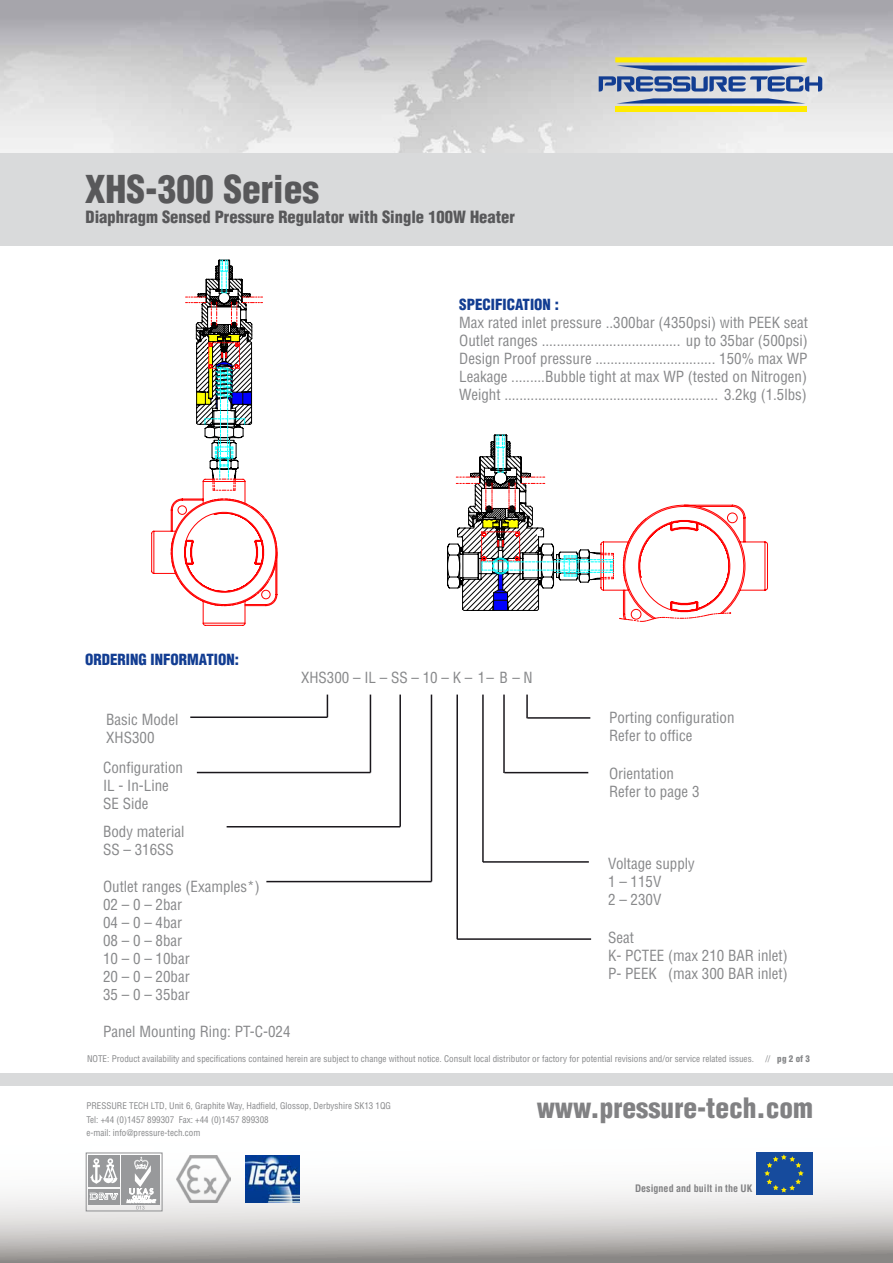
<style>
.page{position:relative;width:893px;height:1263px;background:#fff}
.page>*{position:absolute;margin:0;border:0;box-sizing:border-box;transform-origin:0 0}
.t1{font:900 condensed 37.5px "Helvetica";color:#58585a}
.t2{font:900 condensed 27.45px "Helvetica";color:#818183}
.t3{font:900 condensed 16.5px "Helvetica";color:#58585a}
.t4{font:condensed 15px/18px "Helvetica";color:#87888a}
.t5{font:900 condensed 15px "Helvetica";color:#123d92}
.t6{font:700 condensed 10.05px "Helvetica";color:#818183}
.t7{font:condensed 9px/13.5px "Helvetica";color:#87888a}
.t8{font:900 condensed 9px "Helvetica";color:#87888a}
.s1{font-weight:400}
</style>
<div class="page">
<img style="left:0;top:0;width:892px;height:153px">
<svg style="left:0;top:1085px;width:893px;height:178px"></svg>
<div style="left:0;top:1073px;width:893px;height:12px;background:#d9dadb"></div>
<div style="left:756px;top:1152px;width:56px;height:43px;background:#164b9d"></div>
<svg style="left:764px;top:1154px;width:40px;height:38px"></svg>
<div style="left:0;top:153px;width:893px;height:93px;background:#d9dadb"></div>
<svg style="left:616px;top:98px;width:190px;height:6px"></svg>
<svg style="left:599px;top:57px;width:223px;height:35px;background:#97a4a4"></svg>
<div style="left:615px;top:107px;width:192px;height:5px;background:#ffeb00"></div>
<div style="left:88px;top:1155px;width:32px;height:32px;background:#98999b"></div>
<svg style="left:90px;top:1158px;width:27px;height:26px"></svg>
<div style="left:88px;top:1189px;width:32px;height:16px;background:#98999b"></div>
<svg style="left:90px;top:1192px;width:28px;height:8px"></svg>
<div style="left:86px;top:1153px;width:76px;height:58px;border:1px solid #8d8e90"></div>
<div style="left:122px;top:1155px;width:38px;height:50px;background:#98999b"></div>
<svg style="left:127px;top:1157px;width:29px;height:52px"></svg>
<img style="left:176px;top:1156px;width:55px;height:47px">
<img style="left:245px;top:1156px;width:55px;height:47px">
<svg style="left:151px;top:259px;width:126px;height:367px"></svg>
<svg style="left:447px;top:434px;width:321px;height:188px"></svg>
<svg style="left:327px;top:694px;width:1px;height:23px"></svg>
<hr style="left:190px;top:716px;width:137px;height:2px;background:#1a171c">
<hr style="left:370px;top:694px;width:1px;height:78px;background:#1a171c">
<hr style="left:197px;top:772px;width:173px;height:1px;background:#1a171c">
<hr style="left:399px;top:694px;width:2px;height:133px;background:#1a171c">
<hr style="left:227px;top:826px;width:173px;height:1px;background:#1a171c">
<hr style="left:431px;top:694px;width:1px;height:187px;background:#1a171c">
<hr style="left:266px;top:881px;width:165px;height:1px;background:#1a171c">
<hr style="left:526px;top:694px;width:2px;height:24px;background:#1a171c">
<hr style="left:527px;top:717px;width:63px;height:2px;background:#1a171c">
<hr style="left:482px;top:694px;width:2px;height:168px;background:#1a171c">
<hr style="left:456px;top:694px;width:2px;height:245px;background:#1a171c">
<hr style="left:483px;top:861px;width:106px;height:2px;background:#1a171c">
<hr style="left:457px;top:938px;width:134px;height:2px;background:#1a171c">
<hr style="left:503px;top:694px;width:2px;height:79px;background:#1a171c">
<hr style="left:504px;top:772px;width:84px;height:1px;background:#1a171c">
<h1 class="t1" style="left:85px;top:166px;width:236px">XHS-300 Series</h1>
<p class="t3" style="left:86px;top:207px;width:431px">Diaphragm Sensed Pressure Regulator with Single 100W Heater</p>
<p class="t5" style="left:459px;top:295px;width:101px">SPECIFICATION :</p>
<p class="t4" style="left:459px;top:313px;width:350px;text-align:justify">Max rated inlet pressure ..300bar (4350psi) with PEEK seat Outlet ranges ..................................... up to 35bar (500psi)<br>Design Proof pressure ................................ 150% max WP Leakage .........Bubble tight at max WP (tested on Nitrogen)<br>Weight ......................................................... 3.2kg (1.5lbs)</p>
<p class="t5" style="left:85px;top:650px;width:155px">ORDERING INFORMATION:</p>
<p class="t4" style="left:301px;top:668px;width:233px">XHS300 – IL – SS – 10 – K – 1– B – N</p>
<p class="t4" style="left:106px;top:711px;width:74px">Basic Model<br>XHS300</p>
<p class="t4" style="left:609px;top:709px;width:127px">Porting configuration<br>Refer to office</p>
<p class="t4" style="left:103px;top:759px;width:81px">Configuration<br>IL - In-Line<br>SE Side</p>
<p class="t4" style="left:609px;top:764px;width:92px">Orientation<br>Refer to page 3</p>
<p class="t4" style="left:103px;top:822px;width:83px">Body material<br>SS – 316SS</p>
<p class="t4" style="left:103px;top:878px;width:158px">Outlet ranges (Examples*)<br>02 – 0 – 2bar<br>04 – 0 – 4bar<br>08 – 0 – 8bar<br>10 – 0 – 10bar<br>20 – 0 – 20bar<br>35 – 0 – 35bar</p>
<p class="t4" style="left:103px;top:1022px;width:189px">Panel Mounting Ring: PT-C-024</p>
<p class="t4" style="left:608px;top:854px;width:88px">Voltage supply<br>1 – 115V<br>2 – 230V</p>
<p class="t4" style="left:608px;top:928px;width:181px">Seat<br>K- PCTEE (max 210 BAR inlet)<br>P- PEEK (max 300 BAR inlet)</p>
<p class="t7" style="left:87px;top:1051px;width:668px">NOTE: Product availability and specifications contained herein are subject to change without notice. Consult local distributor or factory for potential revisions and/or service related issues.</p>
<p class="t8" style="left:765px;top:1052px;width:46px"><span class="s1">//</span> pg 2 of 3</p>
<p class="t7" style="left:86px;top:1099px;width:306px">PRESSURE TECH LTD, Unit 6, Graphite Way, Hadfield, Glossop, Derbyshire SK13 1QG<br>Tel: +44 (0)1457 899307 Fax: +44 (0)1457 899308</p>
<h2 class="t2" style="left:537px;top:1090px;width:278px">www.pressure-tech.com</h2>
<p class="t7" style="left:86px;top:1126px;width:115px">e-mail: info@pressure-tech.com</p>
<p class="t6" style="left:635px;top:1182px;width:119px">Designed and built in the UK</p>
</div>
